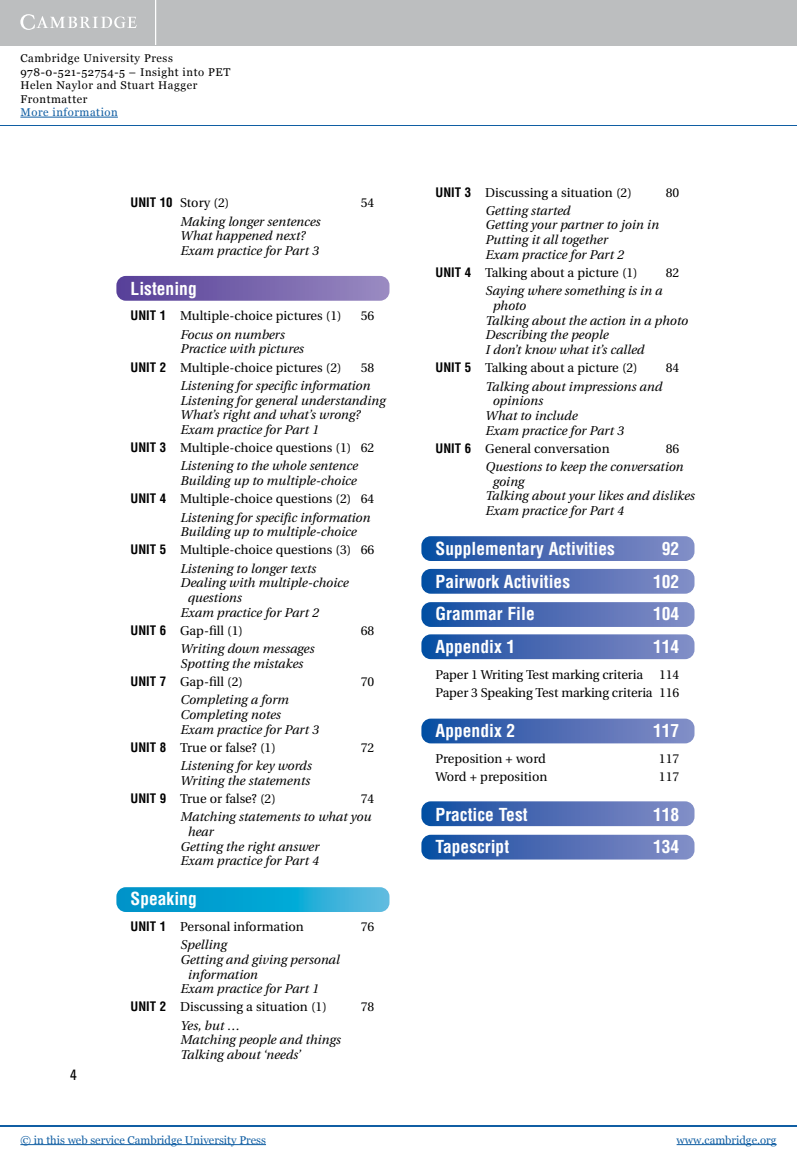
<style>
.page{position:relative;width:797px;height:1164px;background:#fff}
.page>*{position:absolute;margin:0;border:0;box-sizing:border-box;transform-origin:0 0}
.t1{font:700 condensed 17.5px "Helvetica";color:#fff}
.t2{font:condensed 15px "Univers";color:#000}
.t3{font:italic 12.75px/14.6px "Utopia";color:#000}
.t4{font:12.75px/18.2px "Utopia";color:#000}
.t5{font:11.25px/13.4px "Georgia";letter-spacing:.05em;color:#000}
.t6{font:11.25px "Georgia";color:#105ea3}
.t7{font:11.25px "Georgia";letter-spacing:.05em;color:#105ea3}
.s1{font-family:"Helvetica";font-weight:700;font-stretch:condensed}
.s2{font-style:italic}
</style>
<div class="page">
<div style="left:0;top:0;width:796px;height:45px;background:#bcbebf"></div>
<hr style="left:155px;top:0;width:1px;height:45px;background:#fff">
<svg style="left:20px;top:14px;width:117px;height:16px"></svg>
<hr style="left:20px;top:117px;width:98px;height:1px;background:#105ea3">
<hr style="left:0;top:125px;width:796px;height:1px;background:#105ea3">
<hr style="left:0;top:1125px;width:796px;height:1px;background:#105ea3">
<hr style="left:20px;top:1144px;width:246px;height:1px;background:#105ea3">
<hr style="left:676px;top:1144px;width:100px;height:1px;background:#105ea3">
<svg style="left:421px;top:536px;width:273px;height:25px;background:#4f6fb5"></svg>
<svg style="left:421px;top:569px;width:273px;height:25px;background:#5070b5"></svg>
<svg style="left:421px;top:602px;width:273px;height:25px;background:#4f6fb5"></svg>
<svg style="left:421px;top:634px;width:273px;height:25px;background:#5070b5"></svg>
<svg style="left:421px;top:719px;width:273px;height:24px;background:#4d6eb4"></svg>
<svg style="left:421px;top:801px;width:273px;height:25px;background:#5070b5"></svg>
<svg style="left:421px;top:835px;width:273px;height:25px;background:#5170b5"></svg>
<svg style="left:116px;top:887px;width:273px;height:25px;background:#19a7d4"></svg>
<svg style="left:116px;top:276px;width:273px;height:25px;background:#7a67ae"></svg>
<p class="t5" style="left:20px;top:52px;width:211px">Cambridge University Press<br>978-0-521-52754-5 – Insight into PET<br>Helen Naylor and Stuart Hagger<br>Frontmatter</p>
<p class="t7" style="left:20px;top:105px;width:99px">More information</p>
<p class="t2" style="left:70px;top:1065px;width:8px">4</p>
<p class="t4" style="left:130px;top:194px;width:100px"><span class="s1">UNIT 10</span> Story (2)</p>
<p class="t4" style="left:360px;top:194px;width:15px">54</p>
<p class="t3" style="left:180px;top:214px;width:141px">Making longer sentences<br>What happened next?<br>Exam practice for Part 3</p>
<h1 class="t1" style="left:130px;top:278px;width:68px">Listening</h1>
<p class="t4" style="left:130px;top:307px;width:212px"><span class="s1">UNIT 1</span> Multiple-choice pictures (1)</p>
<p class="t4" style="left:360px;top:307px;width:15px">56</p>
<p class="t3" style="left:180px;top:327px;width:125px">Focus on numbers<br>Practice with pictures</p>
<p class="t4" style="left:130px;top:358px;width:212px"><span class="s1">UNIT 2</span> Multiple-choice pictures (2)</p>
<p class="t4" style="left:360px;top:358px;width:15px">58</p>
<p class="t3" style="left:180px;top:378px;width:206px">Listening for specific information<br>Listening for general understanding<br>What’s right and what’s wrong?<br>Exam practice for Part 1</p>
<p class="t4" style="left:180px;top:439px;width:195px;text-indent:-50px"><span class="s1">UNIT 3</span> Multiple-choice questions (1) 62<br><span class="s2">Listening to the whole sentence</span></p>
<p class="t3" style="left:180px;top:474px;width:177px">Building up to multiple-choice</p>
<p class="t4" style="left:130px;top:490px;width:245px"><span class="s1">UNIT 4</span> Multiple-choice questions (2) 64</p>
<p class="t3" style="left:180px;top:510px;width:191px">Listening for specific information</p>
<p class="t3" style="left:180px;top:525px;width:177px">Building up to multiple-choice</p>
<p class="t4" style="left:130px;top:541px;width:245px"><span class="s1">UNIT 5</span> Multiple-choice questions (3) 66</p>
<p class="t3" style="left:180px;top:561px;width:137px">Listening to longer texts</p>
<p class="t3" style="left:180px;top:576px;width:169px">Dealing with multiple-choice</p>
<p class="t3" style="left:187px;top:591px;width:56px">questions</p>
<p class="t3" style="left:180px;top:605px;width:140px">Exam practice for Part 2</p>
<p class="t4" style="left:130px;top:622px;width:114px"><span class="s1">UNIT 6</span> Gap-fill (1)</p>
<p class="t4" style="left:360px;top:622px;width:15px">68</p>
<p class="t3" style="left:180px;top:642px;width:135px">Writing down messages<br>Spotting the mistakes</p>
<p class="t4" style="left:130px;top:673px;width:114px"><span class="s1">UNIT 7</span> Gap-fill (2)</p>
<p class="t4" style="left:360px;top:673px;width:15px">70</p>
<p class="t3" style="left:180px;top:693px;width:140px">Completing a form<br>Completing notes<br>Exam practice for Part 3</p>
<p class="t4" style="left:130px;top:739px;width:147px"><span class="s1">UNIT 8</span> True or false? (1)</p>
<p class="t4" style="left:360px;top:739px;width:15px">72</p>
<p class="t3" style="left:180px;top:759px;width:133px">Listening for key words<br>Writing the statements</p>
<p class="t4" style="left:130px;top:790px;width:147px"><span class="s1">UNIT 9</span> True or false? (2)</p>
<p class="t4" style="left:360px;top:790px;width:15px">74</p>
<p class="t3" style="left:180px;top:810px;width:192px">Matching statements to what you</p>
<p class="t3" style="left:187px;top:825px;width:27px">hear</p>
<p class="t3" style="left:180px;top:839px;width:140px">Getting the right answer</p>
<p class="t3" style="left:180px;top:854px;width:140px">Exam practice for Part 4</p>
<h1 class="t1" style="left:130px;top:888px;width:68px">Speaking</h1>
<p class="t4" style="left:130px;top:918px;width:175px"><span class="s1">UNIT 1</span> Personal information</p>
<p class="t4" style="left:360px;top:918px;width:15px">76</p>
<p class="t3" style="left:180px;top:938px;width:48px">Spelling</p>
<p class="t3" style="left:180px;top:952px;width:161px">Getting and giving personal</p>
<p class="t3" style="left:187px;top:967px;width:72px">information</p>
<p class="t3" style="left:180px;top:982px;width:140px">Exam practice for Part 1</p>
<p class="t4" style="left:130px;top:998px;width:198px"><span class="s1">UNIT 2</span> Discussing a situation (1)</p>
<p class="t4" style="left:360px;top:998px;width:15px">78</p>
<p class="t3" style="left:180px;top:1018px;width:162px">Yes, but …<br>Matching people and things<br>Talking about ‘needs’</p>
<p class="t4" style="left:435px;top:183px;width:198px"><span class="s1">UNIT 3</span> Discussing a situation (2)</p>
<p class="t4" style="left:665px;top:183px;width:15px">80</p>
<p class="t3" style="left:485px;top:203px;width:175px">Getting started<br>Getting your partner to join in<br>Putting it all together<br>Exam practice for Part 2</p>
<p class="t4" style="left:435px;top:264px;width:204px"><span class="s1">UNIT 4</span> Talking about a picture (1)</p>
<p class="t4" style="left:665px;top:264px;width:15px">82</p>
<p class="t3" style="left:485px;top:284px;width:178px">Saying where something is in a</p>
<p class="t3" style="left:492px;top:299px;width:35px">photo</p>
<p class="t3" style="left:485px;top:313px;width:204px">Talking about the action in a photo</p>
<p class="t3" style="left:485px;top:328px;width:124px">Describing the people</p>
<p class="t3" style="left:485px;top:343px;width:160px">I don’t know what it’s called</p>
<p class="t4" style="left:435px;top:359px;width:204px"><span class="s1">UNIT 5</span> Talking about a picture (2)</p>
<p class="t4" style="left:665px;top:359px;width:15px">84</p>
<p class="t3" style="left:485px;top:379px;width:178px">Talking about impressions and</p>
<p class="t3" style="left:492px;top:394px;width:52px">opinions</p>
<p class="t3" style="left:485px;top:408px;width:93px">What to include</p>
<p class="t3" style="left:485px;top:423px;width:140px">Exam practice for Part 3</p>
<p class="t4" style="left:435px;top:440px;width:175px"><span class="s1">UNIT 6</span> General conversation</p>
<p class="t4" style="left:665px;top:440px;width:15px">86</p>
<p class="t3" style="left:485px;top:460px;width:199px">Questions to keep the conversation</p>
<p class="t3" style="left:492px;top:474px;width:33px">going</p>
<p class="t3" style="left:485px;top:489px;width:211px">Talking about your likes and dislikes</p>
<p class="t3" style="left:485px;top:504px;width:140px">Exam practice for Part 4</p>
<h1 class="t1" style="left:435px;top:538px;width:181px">Supplementary Activities</h1>
<h1 class="t1" style="left:661px;top:538px;width:19px">92</h1>
<h1 class="t1" style="left:435px;top:571px;width:136px">Pairwork Activities</h1>
<h1 class="t1" style="left:653px;top:571px;width:28px">102</h1>
<h1 class="t1" style="left:435px;top:603px;width:101px">Grammar File</h1>
<h1 class="t1" style="left:652px;top:603px;width:28px">104</h1>
<h1 class="t1" style="left:435px;top:636px;width:81px">Appendix 1</h1>
<h1 class="t1" style="left:652px;top:636px;width:28px">114</h1>
<p class="t4" style="left:435px;top:666px;width:209px">Paper 1 Writing Test marking criteria</p>
<p class="t4" style="left:435px;top:666px;width:245px;text-align:right">114<br>Paper 3 Speaking Test marking criteria 116</p>
<h1 class="t1" style="left:435px;top:720px;width:81px">Appendix 2</h1>
<h1 class="t1" style="left:652px;top:720px;width:28px">117</h1>
<p class="t4" style="left:435px;top:749px;width:112px">Preposition + word</p>
<p class="t4" style="left:658px;top:749px;width:22px">117</p>
<p class="t4" style="left:435px;top:768px;width:113px">Word + preposition</p>
<p class="t4" style="left:658px;top:768px;width:22px">117</p>
<h1 class="t1" style="left:435px;top:804px;width:93px">Practice Test</h1>
<h1 class="t1" style="left:652px;top:804px;width:28px">118</h1>
<h1 class="t1" style="left:435px;top:836px;width:75px">Tapescript</h1>
<h1 class="t1" style="left:652px;top:836px;width:28px">134</h1>
<p class="t6" style="left:20px;top:1133px;width:247px">© in this web service Cambridge University Press</p>
<p class="t6" style="left:676px;top:1133px;width:101px">www.cambridge.org</p>
</div>
